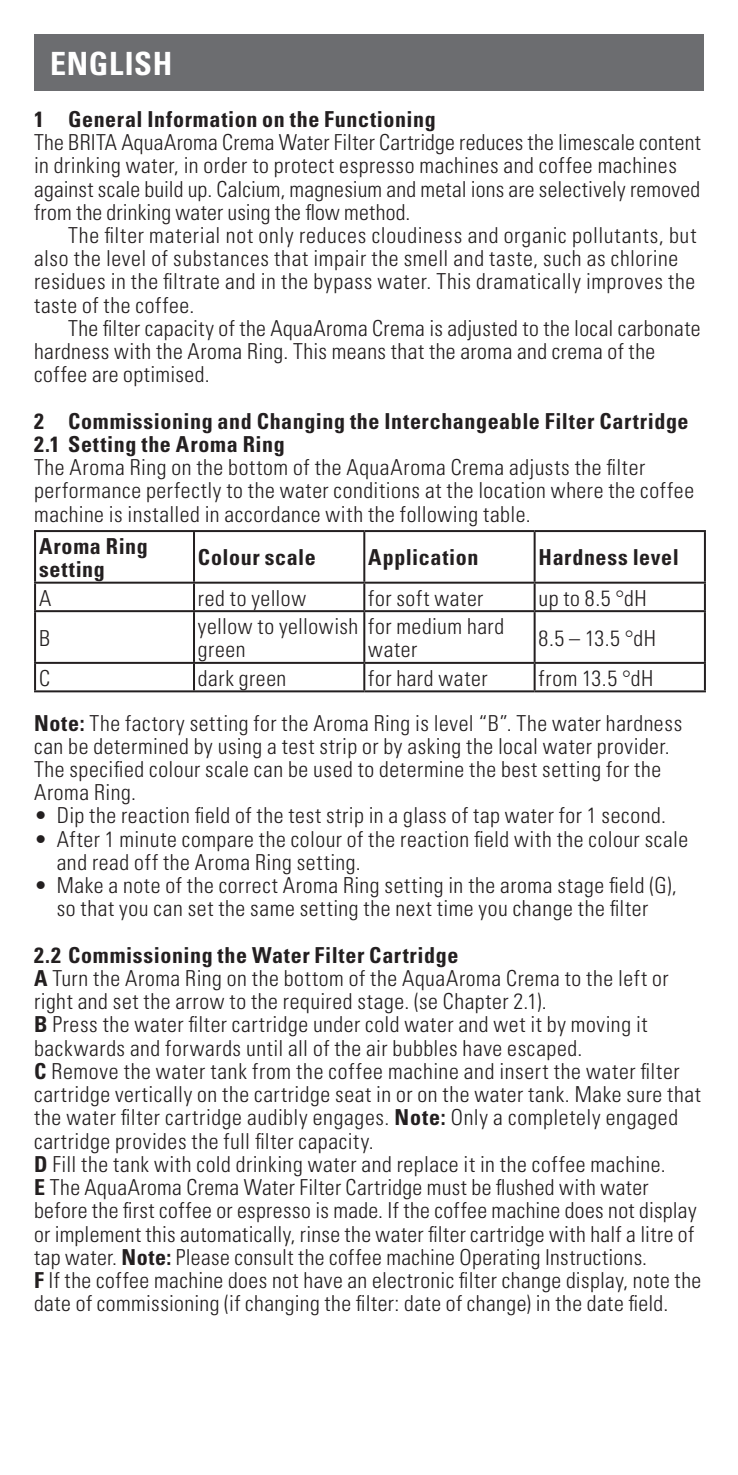
<style>
.page{position:relative;width:738px;height:1475px;background:#fff}
.page>*{position:absolute;margin:0;border:0;box-sizing:border-box;transform-origin:0 0}
.t1{font:700 condensed 32px "Univers";letter-spacing:.02em;color:#fff}
.t2{font:300 condensed 22px/23.2px "Univers";letter-spacing:.025em;color:#231f20}
.t3{font:700 condensed 22px/23.2px "Univers";letter-spacing:.025em;color:#231f20}
.s1{font-weight:700}
</style>
<div class="page">
<div style="left:34px;top:34px;width:669px;height:57px;background:#6c6d70"></div>
<hr style="left:193px;top:532px;width:2px;height:49px;background:#231f20">
<hr style="left:363px;top:532px;width:2px;height:49px;background:#231f20">
<hr style="left:533px;top:532px;width:2px;height:49px;background:#231f20">
<hr style="left:193px;top:583px;width:2px;height:27px;background:#231f20">
<hr style="left:363px;top:583px;width:2px;height:27px;background:#231f20">
<hr style="left:533px;top:583px;width:2px;height:27px;background:#231f20">
<hr style="left:34px;top:610px;width:160px;height:2px;background:#231f20">
<hr style="left:194px;top:610px;width:170px;height:2px;background:#231f20">
<hr style="left:193px;top:612px;width:2px;height:49px;background:#231f20">
<hr style="left:364px;top:610px;width:170px;height:2px;background:#231f20">
<hr style="left:363px;top:612px;width:2px;height:49px;background:#231f20">
<hr style="left:534px;top:610px;width:171px;height:2px;background:#231f20">
<hr style="left:533px;top:612px;width:2px;height:49px;background:#231f20">
<hr style="left:34px;top:661px;width:160px;height:2px;background:#231f20">
<hr style="left:194px;top:661px;width:170px;height:2px;background:#231f20">
<hr style="left:193px;top:663px;width:2px;height:27px;background:#231f20">
<hr style="left:364px;top:661px;width:170px;height:2px;background:#231f20">
<hr style="left:363px;top:663px;width:2px;height:27px;background:#231f20">
<hr style="left:534px;top:661px;width:171px;height:2px;background:#231f20">
<hr style="left:533px;top:663px;width:2px;height:27px;background:#231f20">
<hr style="left:34px;top:583px;width:2px;height:27px;background:#231f20">
<hr style="left:703px;top:583px;width:2px;height:27px;background:#231f20">
<hr style="left:34px;top:612px;width:2px;height:49px;background:#231f20">
<hr style="left:703px;top:612px;width:2px;height:49px;background:#231f20">
<hr style="left:34px;top:663px;width:2px;height:27px;background:#231f20">
<hr style="left:703px;top:663px;width:2px;height:27px;background:#231f20">
<hr style="left:34px;top:690px;width:160px;height:2px;background:#231f20">
<hr style="left:194px;top:690px;width:170px;height:2px;background:#231f20">
<hr style="left:364px;top:690px;width:170px;height:2px;background:#231f20">
<hr style="left:534px;top:690px;width:171px;height:2px;background:#231f20">
<hr style="left:34px;top:530px;width:160px;height:2px;background:#231f20">
<hr style="left:34px;top:532px;width:2px;height:49px;background:#231f20">
<hr style="left:194px;top:530px;width:170px;height:2px;background:#231f20">
<hr style="left:364px;top:530px;width:170px;height:2px;background:#231f20">
<hr style="left:534px;top:530px;width:171px;height:2px;background:#231f20">
<hr style="left:703px;top:532px;width:2px;height:49px;background:#231f20">
<hr style="left:34px;top:581px;width:160px;height:2px;background:#231f20">
<hr style="left:194px;top:581px;width:170px;height:2px;background:#231f20">
<hr style="left:364px;top:581px;width:170px;height:2px;background:#231f20">
<hr style="left:534px;top:581px;width:171px;height:2px;background:#231f20">
<h1 class="t1" style="left:50px;top:44px;width:124px">ENGLISH</h1>
<p class="t3" style="left:34px;top:107px;width:403px">1 General Information on the Functioning</p>
<p class="t2" style="left:34px;top:130px;width:667px">The BRITA AquaAroma Crema Water Filter Cartridge reduces the limescale content in drinking water, in order to protect espresso machines and coffee machines against scale build up. Calcium, magnesium and metal ions are selectively removed from the drinking water using the flow method.</p>
<p class="t2" style="left:34px;top:223px;width:663px;text-indent:34px">The filter material not only reduces cloudiness and organic pollutants, but also the level of substances that impair the smell and taste, such as chlorine residues in the filtrate and in the bypass water. This dramatically improves the taste of the coffee.</p>
<p class="t2" style="left:34px;top:316px;width:667px;text-indent:34px">The filter capacity of the AquaAroma Crema is adjusted to the local carbonate hardness with the Aroma Ring. This means that the aroma and crema of the coffee are optimised.</p>
<p class="t3" style="left:34px;top:409px;width:655px">2 Commissioning and Changing the Interchangeable Filter Cartridge<br>2.1 Setting the Aroma Ring</p>
<p class="t2" style="left:34px;top:455px;width:661px">The Aroma Ring on the bottom of the AquaAroma Crema adjusts the filter performance perfectly to the water conditions at the location where the coffee machine is installed in accordance with the following table.</p>
<p class="t3" style="left:39px;top:534px;width:110px">Aroma Ring setting</p>
<p class="t3" style="left:198px;top:545px;width:119px">Colour scale</p>
<p class="t3" style="left:368px;top:545px;width:111px">Application</p>
<p class="t3" style="left:538px;top:545px;width:142px">Hardness level</p>
<p class="t2" style="left:39px;top:585px;width:14px">A</p>
<p class="t2" style="left:198px;top:585px;width:109px">red to yellow</p>
<p class="t2" style="left:368px;top:585px;width:116px">for soft water</p>
<p class="t2" style="left:538px;top:585px;width:110px">up to 8.5 °dH</p>
<p class="t2" style="left:39px;top:626px;width:12px">B</p>
<p class="t2" style="left:198px;top:614px;width:307px">yellow to yellowish for medium hard green</p>
<p class="t2" style="left:538px;top:626px;width:119px">8.5 – 13.5 °dH</p>
<p class="t2" style="left:368px;top:637px;width:50px">water</p>
<p class="t2" style="left:39px;top:666px;width:12px">C</p>
<p class="t2" style="left:198px;top:666px;width:90px">dark green</p>
<p class="t2" style="left:368px;top:666px;width:121px">for hard water</p>
<p class="t2" style="left:34px;top:655px;width:649px;line-height:44.8px;text-indent:504px">from 13.5 °dH<br><span class="s1">Note:</span> The factory setting for the Aroma Ring is level “B”. The water hardness</p>
<p class="t2" style="left:34px;top:734px;width:636px">can be determined by using a test strip or by asking the local water provider.<br>The specified colour scale can be used to determine the best setting for the<br>Aroma Ring.</p>
<p class="t2" style="left:34px;top:803px;width:633px">• Dip the reaction field of the test strip in a glass of tap water for 1 second.</p>
<p class="t2" style="left:57px;top:826px;width:632px;text-indent:-23px">• After 1 minute compare the colour of the reaction field with the colour scale and read off the Aroma Ring setting.</p>
<p class="t2" style="left:34px;top:873px;width:643px;text-align:center">• Make a note of the correct Aroma Ring setting in the aroma stage field (G), so that you can set the same setting the next time you change the filter</p>
<p class="t2" style="left:34px;top:943px;width:668px"><span class="s1">2.2 Commissioning the Water Filter Cartridge<br>A</span> Turn the Aroma Ring on the bottom of the AquaAroma Crema to the left or right and set the arrow to the required stage. (se Chapter 2.1).<br><span class="s1">B</span> Press the water filter cartridge under cold water and wet it by moving it backwards and forwards until all of the air bubbles have escaped.<br><span class="s1">C</span> Remove the water tank from the coffee machine and insert the water filter cartridge vertically on the cartridge seat in or on the water tank. Make sure that the water filter cartridge audibly engages. <span class="s1">Note:</span> Only a completely engaged cartridge provides the full filter capacity.<br><span class="s1">D</span> Fill the tank with cold drinking water and replace it in the coffee machine.<br><span class="s1">E</span> The AquaAroma Crema Water Filter Cartridge must be flushed with water before the first coffee or espresso is made. If the coffee machine does not display or implement this automatically, rinse the water filter cartridge with half a litre of tap water. <span class="s1">Note:</span> Please consult the coffee machine Operating Instructions.<br><span class="s1">F</span> If the coffee machine does not have an electronic filter change display, note the date of commissioning (if changing the filter: date of change) in the date field.</p>
</div>
